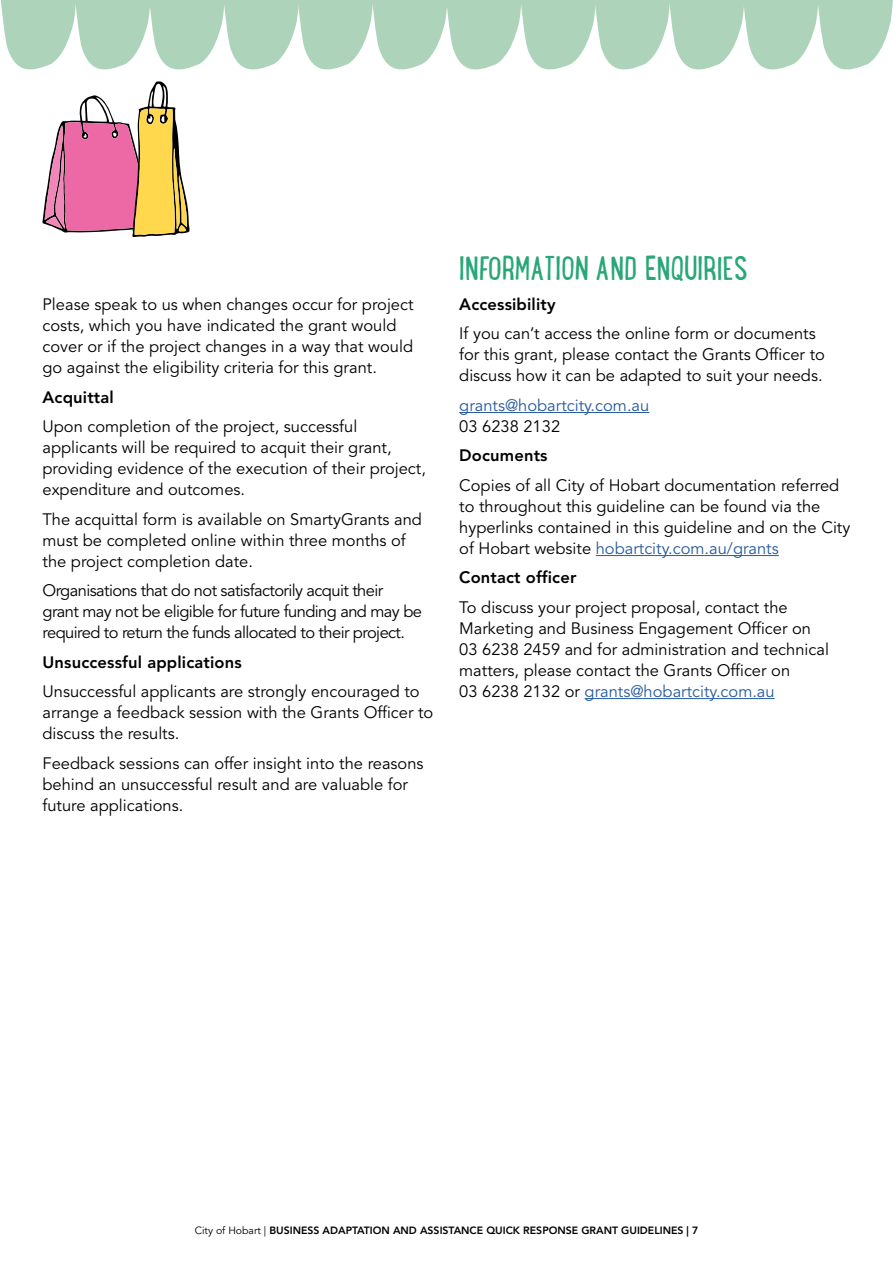
<style>
.page{position:relative;width:893px;height:1263px;background:#fff}
.page>*{position:absolute;margin:0;border:0;box-sizing:border-box;transform-origin:0 0}
.t1{font:36px "Lunch Box";letter-spacing:-.015em;color:#29a777}
.t2{font:16.5px/21px "Avenir LT Std";color:#000}
.t3{font:16.5px/21px "Avenir LT Std";letter-spacing:-.035em;color:#000}
.t4{font:800 16.5px "Avenir LT Std";letter-spacing:.01em;color:#000}
.t5{font:16.5px "Avenir LT Std";color:#275b9b}
.t6{font:800 10.5px "Avenir LT Std";color:#000}
.s1{color:#275b9b}
.s2{font-weight:400}
</style>
<div class="page">
<svg style="left:0;top:0;width:893px;height:70px"></svg>
<svg style="left:42px;top:81px;width:148px;height:156px"></svg>
<hr style="left:459px;top:412px;width:190px;height:1px;background:#275b9b">
<hr style="left:596px;top:555px;width:183px;height:1px;background:#275b9b">
<hr style="left:585px;top:698px;width:190px;height:1px;background:#275b9b">
<p class="t2" style="left:43px;top:294px;width:373px">Please speak to us when changes occur for project costs, which you have indicated the grant would cover or if the project changes in a way that would go against the eligibility criteria for this grant.</p>
<p class="t4" style="left:43px;top:387px;width:73px">Acquittal</p>
<p class="t2" style="left:43px;top:416px;width:385px">Upon completion of the project, successful applicants will be required to acquit their grant, providing evidence of the execution of their project, expenditure and outcomes.</p>
<p class="t2" style="left:43px;top:509px;width:381px">The acquittal form is available on SmartyGrants and must be completed online within three months of the project completion date.</p>
<p class="t3" style="left:43px;top:580px;width:381px">Organisations that do not satisfactorily acquit their grant may not be eligible for future funding and may be required to return the funds allocated to their project.</p>
<p class="t4" style="left:43px;top:652px;width:201px">Unsuccessful applications</p>
<p class="t2" style="left:43px;top:681px;width:392px">Unsuccessful applicants are strongly encouraged to arrange a feedback session with the Grants Officer to discuss the results.</p>
<p class="t2" style="left:43px;top:753px;width:383px">Feedback sessions can offer insight into the reasons behind an unsuccessful result and are valuable for future applications.</p>
<h1 class="t1" style="left:459px;top:243px;width:290px">INFORMATION AND ENQUIRIES</h1>
<p class="t4" style="left:459px;top:294px;width:98px">Accessibility</p>
<p class="t2" style="left:459px;top:324px;width:367px">If you can’t access the online form or documents for this grant, please contact the Grants Officer to discuss how it can be adapted to suit your needs.</p>
<p class="t5" style="left:459px;top:396px;width:192px">grants@hobartcity.com.au</p>
<p class="t2" style="left:459px;top:416px;width:102px">03 6238 2132</p>
<p class="t4" style="left:459px;top:446px;width:90px">Documents</p>
<p class="t2" style="left:459px;top:475px;width:393px">Copies of all City of Hobart documentation referred to throughout this guideline can be found via the hyperlinks contained in this guideline and on the City of Hobart website <span class="s1">hobartcity.com.au/grants</span></p>
<p class="t4" style="left:459px;top:568px;width:119px">Contact officer</p>
<p class="t2" style="left:459px;top:597px;width:371px">To discuss your project proposal, contact the Marketing and Business Engagement Officer on 03 6238 2459 and for administration and technical matters, please contact the Grants Officer on<br>03 6238 2132 or <span class="s1">grants@hobartcity.com.au</span></p>
<p class="t6" style="left:195px;top:1224px;width:505px"><span class="s2">City of Hobart |</span> BUSINESS ADAPTATION AND ASSISTANCE QUICK RESPONSE GRANT GUIDELINES | 7</p>
</div>
